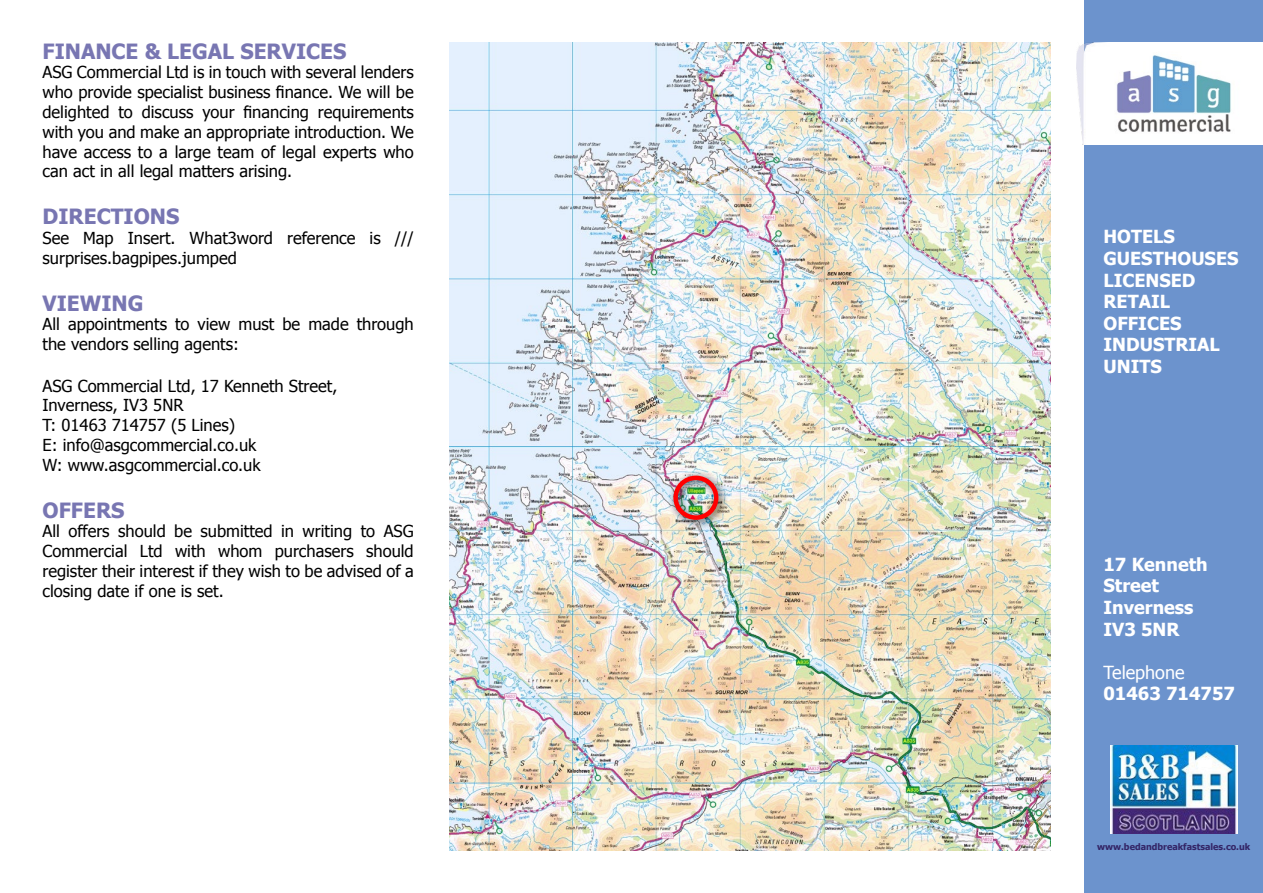
<style>
.page{position:relative;width:1263px;height:893px;background:#fff}
.page>*{position:absolute;margin:0;border:0;box-sizing:border-box;transform-origin:0 0}
.t1{font:700 21px "Tahoma";color:#7876b2}
.t2{font:700 18px/21.6px "Tahoma";color:#fff}
.t3{font:18px "Tahoma";color:#fff}
.t4{font:16.5px/19.8px "Tahoma";color:#000}
.t5{font:700 9px "Tahoma";color:#342667}
</style>
<div class="page">
<div style="left:1084px;top:0;width:179px;height:893px;background:#6c93cd"></div>
<img style="left:1077px;top:43px;width:186px;height:102px">
<img style="left:1110px;top:746px;width:127px;height:88px">
<img style="left:449px;top:43px;width:601px;height:807px">
<div style="left:668px;top:470px;width:60px;height:60px;background:#000;opacity:.75"></div>
<div style="left:673px;top:476px;width:45px;height:44px;border:4px solid #f00;border-radius:50%"></div>
<p class="t1" style="left:43px;top:36px;width:305px">FINANCE &amp; LEGAL SERVICES</p>
<p class="t4" style="left:43px;top:62px;width:373px;text-align:justify">ASG Commercial Ltd is in touch with several lenders who provide specialist business finance. We will be delighted to discuss your financing requirements with you and make an appropriate introduction. We have access to a large team of legal experts who can act in all legal matters arising.</p>
<p class="t1" style="left:43px;top:202px;width:138px">DIRECTIONS</p>
<p class="t4" style="left:43px;top:227px;width:373px">See Map Insert. What3word reference is /// surprises.bagpipes.jumped</p>
<p class="t1" style="left:43px;top:288px;width:102px">VIEWING</p>
<p class="t4" style="left:43px;top:314px;width:373px">All appointments to view must be made through the vendors selling agents:</p>
<p class="t4" style="left:43px;top:375px;width:296px">ASG Commercial Ltd, 17 Kenneth Street,<br>Inverness, IV3 5NR<br>T: 01463 714757 (5 Lines)<br>E: info@asgcommercial.co.uk<br>W: www.asgcommercial.co.uk</p>
<p class="t1" style="left:43px;top:495px;width:84px">OFFERS</p>
<p class="t4" style="left:43px;top:521px;width:373px;text-align:justify">All offers should be submitted in writing to ASG Commercial Ltd with whom purchasers should register their interest if they wish to be advised of a closing date if one is set.</p>
<p class="t2" style="left:1103px;top:225px;width:136px">HOTELS<br>GUESTHOUSES<br>LICENSED<br>RETAIL<br>OFFICES<br>INDUSTRIAL<br>UNITS</p>
<p class="t2" style="left:1103px;top:552px;width:106px">17 Kenneth<br>Street<br>Inverness<br>IV3 5NR</p>
<p class="t3" style="left:1103px;top:660px;width:83px">Telephone</p>
<p class="t2" style="left:1103px;top:682px;width:133px">01463 714757</p>
<p class="t5" style="left:1097px;top:841px;width:155px">www.bedandbreakfastsales.co.uk</p>
</div>
